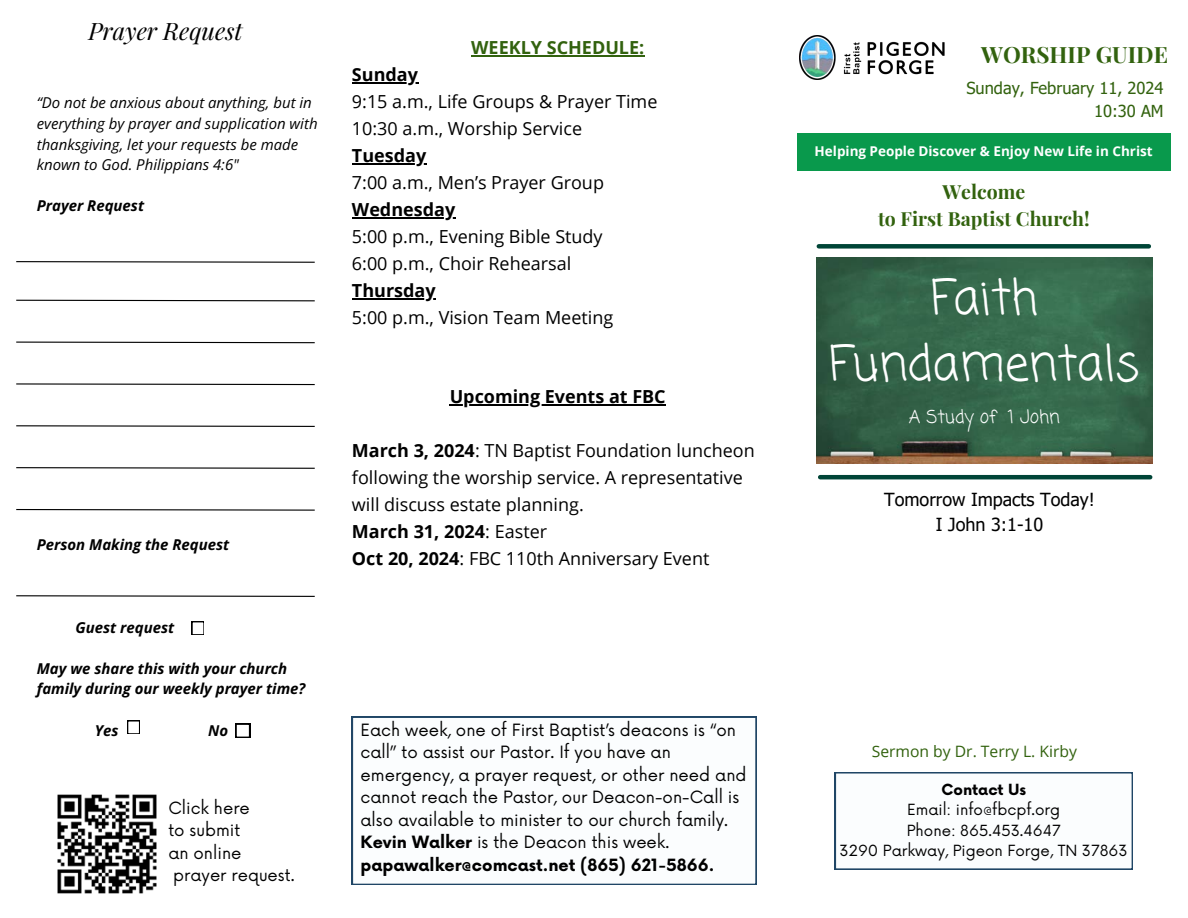
<style>
.page{position:relative;width:1188px;height:918px;background:#fff}
.page>*{position:absolute;margin:0;border:0;box-sizing:border-box;transform-origin:0 0}
.t1{font:48px/66.3px "Coming Soon";color:#fff;text-align:center}
.t2{font:italic 24px "Playfair Display";color:#000}
.t3{font:700 22.5px "Playfair Display";color:#32620e}
.t4{font:700 19.5px/27px "Playfair Display";color:#32620e;text-align:center}
.t5{font:18px/27px "Open Sans";color:#000}
.t6{font:18px/24.8px "Tahoma";color:#000;text-align:center}
.t7{font:700 18px "Open Sans";color:#000}
.t8{font:700 18px "Open Sans";color:#32620e}
.t9{font:18px "Coming Soon";color:#fff}
.t10{font:16.5px/22.5px "Now";color:#000}
.t11{font:16.5px "Tahoma";color:#32620e}
.t12{font:italic 300 16.5px "Open Sans";color:#000}
.t13{font:15.75px "Open Sans";color:#32620e}
.t14{font:italic 15px/20.5px "Open Sans";color:#000}
.t15{font:italic 700 15px/20.5px "Open Sans";color:#000}
.t16{font:15px "Now";color:#000}
.t17{font:700 15px "Now";color:#000}
.t18{font:700 13.5px "Open Sans";color:#fff}
.s1{font-weight:700}
</style>
<div class="page">
<svg style="left:352px;top:717px;width:404px;height:168px"></svg>
<div style="left:797px;top:133px;width:374px;height:38px;background:#09994c"></div>
<div style="left:819px;top:244px;width:330px;height:5px;background:#004537"></div>
<svg style="left:835px;top:772px;width:298px;height:98px"></svg>
<hr style="left:820px;top:475px;width:330px;height:4px;background:#004537">
<img style="left:800px;top:35px;width:145px;height:44px">
<img style="left:57px;top:794px;width:100px;height:100px">
<svg style="left:16px;top:261px;width:299px;height:2px"></svg>
<svg style="left:16px;top:467px;width:299px;height:2px"></svg>
<svg style="left:16px;top:299px;width:299px;height:3px"></svg>
<svg style="left:16px;top:341px;width:299px;height:3px"></svg>
<svg style="left:16px;top:383px;width:299px;height:3px"></svg>
<svg style="left:16px;top:425px;width:299px;height:2px"></svg>
<svg style="left:127px;top:720px;width:13px;height:14px"></svg>
<svg style="left:192px;top:621px;width:12px;height:14px"></svg>
<svg style="left:16px;top:509px;width:299px;height:2px"></svg>
<svg style="left:16px;top:595px;width:299px;height:2px"></svg>
<svg style="left:236px;top:724px;width:14px;height:13px"></svg>
<img style="left:817px;top:258px;width:336px;height:205px">
<hr style="left:471px;top:55px;width:173px;height:1px;background:#32620e">
<hr style="left:352px;top:82px;width:66px;height:1px;background:#000">
<hr style="left:352px;top:163px;width:74px;height:1px;background:#000">
<hr style="left:352px;top:217px;width:103px;height:1px;background:#000">
<hr style="left:352px;top:298px;width:84px;height:1px;background:#000">
<hr style="left:450px;top:404px;width:216px;height:1px;background:#000">
<p class="t2" style="left:88px;top:14px;width:156px">Prayer Request</p>
<p class="t14" style="left:37px;top:92px;width:282px">“Do not be anxious about anything, but in everything by prayer and supplication with thanksgiving, let your requests be made known to God. Philippians 4:6"</p>
<p class="t15" style="left:37px;top:195px;width:109px">Prayer Request</p>
<h2 class="t15" style="left:37px;top:534px;width:194px">Person Making the Request</h2>
<p class="t15" style="left:76px;top:617px;width:100px">Guest request</p>
<p class="t15" style="left:37px;top:658px;width:270px">May we share this with your church family during our weekly prayer time?</p>
<p class="t15" style="left:95px;top:720px;width:25px">Yes</p>
<h4 class="t15" style="left:208px;top:720px;width:22px">No</h4>
<h4 class="t10" style="left:168px;top:797px;width:83px">Click here</h4>
<h5 class="t10" style="left:168px;top:820px;width:73px">to submit</h5>
<h5 class="t10" style="left:168px;top:842px;width:75px">an online</h5>
<p class="t10" style="left:173px;top:865px;width:123px">prayer request.</p>
<p class="t8" style="left:471px;top:35px;width:175px">WEEKLY SCHEDULE:</p>
<p class="t5" style="left:352px;top:61px;width:307px"><span class="s1">Sunday<br></span>9:15 a.m., Life Groups &amp; Prayer Time</p>
<p class="t5" style="left:352px;top:115px;width:232px">10:30 a.m., Worship Service</p>
<p class="t5" style="left:352px;top:142px;width:254px"><span class="s1">Tuesday<br></span>7:00 a.m., Men’s Prayer Group</p>
<p class="t5" style="left:352px;top:196px;width:252px"><span class="s1">Wednesday<br></span>5:00 p.m., Evening Bible Study<br>6:00 p.m., Choir Rehearsal</p>
<h5 class="t5" style="left:352px;top:277px;width:263px"><span class="s1">Thursday<br></span>5:00 p.m., Vision Team Meeting</h5>
<p class="t7" style="left:450px;top:384px;width:218px">Upcoming Events at FBC</p>
<h5 class="t5" style="left:352px;top:436px;width:404px"><span class="s1">March 3, 2024</span>: TN Baptist Foundation luncheon following the worship service. A representative will discuss estate planning.<br><span class="s1">March 31, 2024</span>: Easter<br><span class="s1">Oct 20, 2024</span>: FBC 110th Anniversary Event</h5>
<h3 class="t10" style="left:361px;top:719px;width:388px">Each week, one of First Baptist’s deacons is “on call” to assist our Pastor. If you have an emergency, a prayer request, or other need and cannot reach the Pastor, our Deacon-on-Call is also available to minister to our church family.<br><span class="s1">Kevin Walker</span> is the Deacon this week. <span class="s1">papawalker@comcast.net (865) 621-5866.</span></h3>
<p class="t12" style="left:562px;top:851px;width:7px">\</p>
<p class="t3" style="left:981px;top:39px;width:188px">WORSHIP GUIDE</p>
<p class="t11" style="left:966px;top:78px;width:199px">Sunday, February 11, 2024</p>
<p class="t11" style="left:1094px;top:100px;width:71px">10:30 AM</p>
<p class="t18" style="left:815px;top:142px;width:340px">Helping People Discover &amp; Enjoy New Life in Christ</p>
<p class="t4" style="left:878px;top:177px;width:213px">Welcome<br>to First Baptist Church!</p>
<h1 class="t1" style="left:829px;top:268px;width:312px">Faith<br>Fundamentals</h1>
<h5 class="t9" style="left:909px;top:404px;width:153px">A Study of 1 John</h5>
<p class="t6" style="left:884px;top:486px;width:212px">Tomorrow Impacts Today!<br>I John 3:1-10</p>
<p class="t13" style="left:872px;top:741px;width:207px">Sermon by Dr. Terry L. Kirby</p>
<h6 class="t17" style="left:941px;top:782px;width:86px">Contact Us</h6>
<h6 class="t16" style="left:907px;top:802px;width:155px">Email: info@fbcpf.org</h6>
<h6 class="t16" style="left:907px;top:822px;width:156px">Phone: 865.453.4647</h6>
<h6 class="t16" style="left:840px;top:842px;width:290px">3290 Parkway, Pigeon Forge, TN 37863</h6>
</div>
